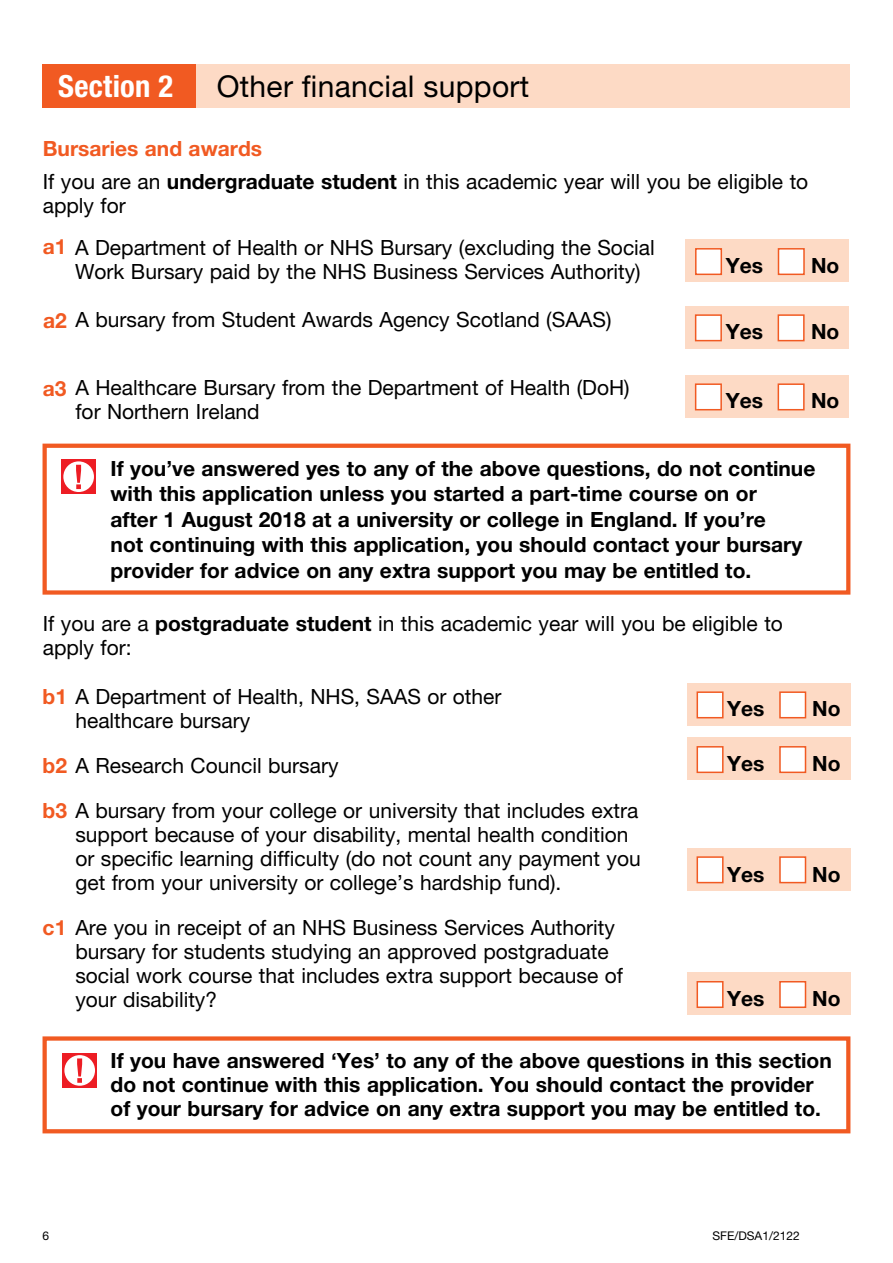
<style>
.page{position:relative;width:893px;height:1263px;background:#fff}
.page>*{position:absolute;margin:0;border:0;box-sizing:border-box;transform-origin:0 0}
.t1{font:700 condensed 30.6px "Helvetica Neue LT Std";letter-spacing:.01em;color:#fff}
.t2{font:30px "Helvetica Neue LT Std";letter-spacing:.01em;color:#000}
.t3{font:21px/24px "Helvetica Neue LT Std";color:#000}
.t4{font:700 21px/25.5px "Helvetica Neue LT Std";color:#000}
.t5{font:700 21px "Helvetica Neue LT Std";color:#f15a22}
.t6{font:12px "Helvetica Neue LT Std";color:#000}
.s1{font-weight:700}
.s2{font-weight:700;color:#f15a22}
</style>
<div class="page">
<div style="left:685px;top:240px;width:164px;height:42px;background:#fddac5"></div>
<svg style="left:849px;top:64px;width:1px;height:31px"></svg>
<div style="left:685px;top:306px;width:164px;height:43px;background:#fddac5"></div>
<div style="left:685px;top:375px;width:164px;height:43px;background:#fddac5"></div>
<div style="left:695px;top:248px;width:27px;height:27px;background:#fff;border:2px solid #f15a22"></div>
<div style="left:778px;top:248px;width:27px;height:27px;background:#fff;border:2px solid #f15a22"></div>
<div style="left:695px;top:314px;width:27px;height:27px;background:#fff;border:2px solid #f15a22"></div>
<div style="left:778px;top:314px;width:27px;height:27px;background:#fff;border:2px solid #f15a22"></div>
<div style="left:695px;top:383px;width:27px;height:27px;background:#fff;border:2px solid #f15a22"></div>
<div style="left:778px;top:383px;width:27px;height:27px;background:#fff;border:2px solid #f15a22"></div>
<div style="left:43px;top:444px;width:807px;height:151px;border:4px solid #f15a22"></div>
<div style="left:687px;top:683px;width:163px;height:42px;background:#fddac5"></div>
<div style="left:687px;top:738px;width:163px;height:42px;background:#fddac5"></div>
<div style="left:687px;top:848px;width:163px;height:43px;background:#fddac5"></div>
<div style="left:687px;top:973px;width:163px;height:42px;background:#fddac5"></div>
<div style="left:696px;top:691px;width:28px;height:27px;background:#fff;border:2px solid #f15a22"></div>
<div style="left:779px;top:691px;width:27px;height:27px;background:#fff;border:2px solid #f15a22"></div>
<div style="left:696px;top:746px;width:28px;height:27px;background:#fff;border:2px solid #f15a22"></div>
<div style="left:779px;top:746px;width:27px;height:27px;background:#fff;border:2px solid #f15a22"></div>
<div style="left:696px;top:856px;width:28px;height:27px;background:#fff;border:2px solid #f15a22"></div>
<div style="left:779px;top:856px;width:27px;height:27px;background:#fff;border:2px solid #f15a22"></div>
<div style="left:696px;top:981px;width:28px;height:27px;background:#fff;border:2px solid #f15a22"></div>
<div style="left:779px;top:981px;width:27px;height:27px;background:#fff;border:2px solid #f15a22"></div>
<div style="left:43px;top:1036px;width:807px;height:97px;border:4px solid #f15a22"></div>
<div style="left:63px;top:1053px;width:34px;height:34px;background:#ed1d24"></div>
<div style="left:64px;top:1055px;width:31px;height:31px;background:#fff;border-radius:50%"></div>
<svg style="left:77px;top:1058px;width:5px;height:25px"></svg>
<div style="left:62px;top:460px;width:34px;height:34px;background:#ed1d24"></div>
<div style="left:63px;top:461px;width:31px;height:31px;background:#fff;border-radius:50%"></div>
<svg style="left:76px;top:465px;width:5px;height:24px"></svg>
<div style="left:192px;top:64px;width:657px;height:44px;background:#fddac5"></div>
<div style="left:43px;top:64px;width:153px;height:44px;background:#f15a22"></div>
<h2 class="t1" style="left:58px;top:68px;width:116px">Section 2</h2>
<h2 class="t2" style="left:217px;top:69px;width:314px">Other financial support</h2>
<p class="t5" style="left:43px;top:136px;width:221px">Bursaries and awards</p>
<p class="t3" style="left:43px;top:169px;width:767px">If you are an <span class="s1">undergraduate student</span> in this academic year will you be eligible to apply for</p>
<p class="t3" style="left:43px;top:235px;width:614px"><span class="s2">a1</span> A Department of Health or NHS Bursary (excluding the Social</p>
<p class="t3" style="left:75px;top:259px;width:567px">Work Bursary paid by the NHS Business Services Authority)</p>
<p class="t4" style="left:726px;top:252px;width:39px">Yes</p>
<p class="t4" style="left:811px;top:252px;width:30px">No</p>
<p class="t3" style="left:43px;top:307px;width:570px"><span class="s2">a2</span> A bursary from Student Awards Agency Scotland (SAAS)</p>
<p class="t4" style="left:726px;top:319px;width:39px">Yes</p>
<p class="t4" style="left:811px;top:319px;width:30px">No</p>
<p class="t3" style="left:43px;top:375px;width:588px"><span class="s2">a3</span> A Healthcare Bursary from the Department of Health (DoH)</p>
<p class="t3" style="left:75px;top:399px;width:186px">for Northern Ireland</p>
<p class="t4" style="left:726px;top:388px;width:39px">Yes</p>
<p class="t4" style="left:811px;top:388px;width:30px">No</p>
<p class="t4" style="left:111px;top:455px;width:706px">If you’ve answered yes to any of the above questions, do not continue with this application unless you started a part-time course on or<br>after 1 August 2018 at a university or college in England. If you’re<br>not continuing with this application, you should contact your bursary provider for advice on any extra support you may be entitled to.</p>
<p class="t3" style="left:43px;top:611px;width:742px">If you are a <span class="s1">postgraduate student</span> in this academic year will you be eligible to apply for:</p>
<p class="t3" style="left:43px;top:684px;width:460px"><span class="s2">b1</span> A Department of Health, NHS, SAAS or other</p>
<p class="t3" style="left:75px;top:708px;width:176px">healthcare bursary</p>
<p class="t4" style="left:727px;top:695px;width:39px">Yes</p>
<p class="t4" style="left:812px;top:695px;width:30px">No</p>
<p class="t3" style="left:43px;top:753px;width:297px"><span class="s2">b2</span> A Research Council bursary</p>
<p class="t4" style="left:727px;top:750px;width:39px">Yes</p>
<p class="t4" style="left:812px;top:750px;width:30px">No</p>
<p class="t3" style="left:43px;top:799px;width:597px"><span class="s2">b3</span> A bursary from your college or university that includes extra</p>
<p class="t3" style="left:75px;top:823px;width:567px">support because of your disability, mental health condition or specific learning difficulty (do not count any payment you get from your university or college’s hardship fund).</p>
<p class="t4" style="left:727px;top:861px;width:39px">Yes</p>
<p class="t4" style="left:812px;top:861px;width:30px">No</p>
<p class="t3" style="left:43px;top:915px;width:574px"><span class="s2">c1</span> Are you in receipt of an NHS Business Services Authority</p>
<p class="t3" style="left:75px;top:939px;width:549px">bursary for students studying an approved postgraduate social work course that includes extra support because of your disability?</p>
<p class="t4" style="left:727px;top:985px;width:39px">Yes</p>
<p class="t4" style="left:812px;top:985px;width:30px">No</p>
<p class="t4" style="left:111px;top:1048px;width:723px;line-height:24px">If you have answered ‘Yes’ to any of the above questions in this section do not continue with this application. You should contact the provider of your bursary for advice on any extra support you may be entitled to.</p>
<p class="t6" style="left:43px;top:1229px;width:8px">6</p>
<p class="t6" style="left:712px;top:1229px;width:89px">SFE/DSA1/2122</p>
</div>
